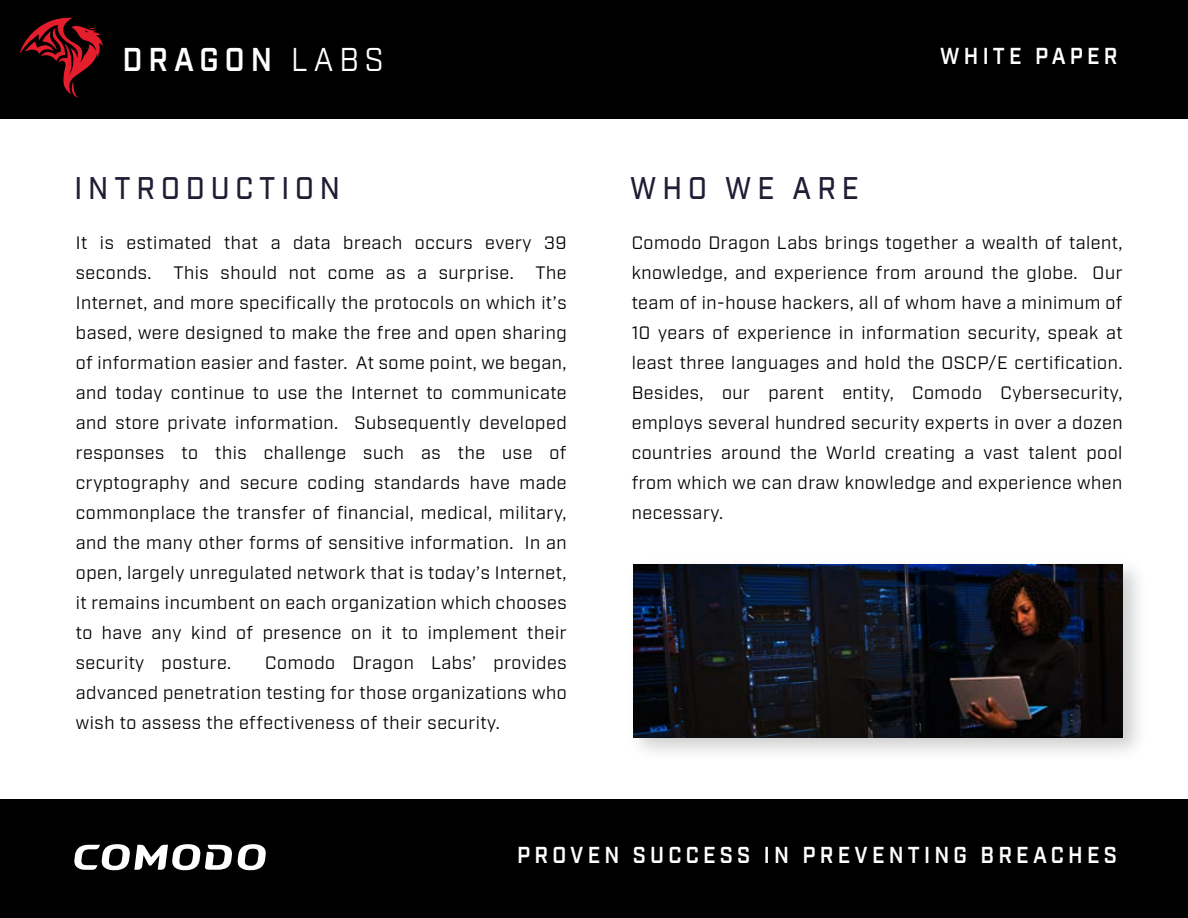
<style>
.page{position:relative;width:1188px;height:918px;background:#fff}
.page>*{position:absolute;margin:0;border:0;box-sizing:border-box;transform-origin:0 0}
.t1{font:600 33px "Industry";letter-spacing:.2em;color:#fff;scale:.91 1}
.t2{font:500 31.35px "Industry";letter-spacing:.21em;color:#221c35;scale:.91 1}
.t3{font:600 23.1px "Industry";letter-spacing:.2em;color:#fff;scale:.91 1}
.t4{font:18px/30px "Industry";letter-spacing:.03em;color:#000;text-align:justify}
.s1{font-weight:400}
</style>
<div class="page">
<img style="left:570px;top:564px;width:611px;height:236px">
<div style="left:0;top:0;width:1188px;height:118px;background:#000"></div>
<div style="left:0;top:800px;width:1188px;height:118px;background:#000"></div>
<svg style="left:74px;top:844px;width:192px;height:26px"></svg>
<svg style="left:20px;top:17px;width:83px;height:81px"></svg>
<svg style="left:634px;top:564px;width:489px;height:173px;background:#12131c"></svg>
<h1 class="t1" style="left:123px;top:40px;width:288px">DRAGON <span class="s1">LABS</span></h1>
<p class="t3" style="left:940px;top:42px;width:196px">WHITE PAPER</p>
<h2 class="t2" style="left:74px;top:169px;width:294px">INTRODUCTION</h2>
<p class="t4" style="left:76px;top:228px;width:492px">It is estimated that a data breach occurs every 39 seconds. This should not come as a surprise. The Internet, and more specifically the protocols on which it’s based, were designed to make the free and open sharing of information easier and faster. At some point, we began, and today continue to use the Internet to communicate and store private information. Subsequently developed responses to this challenge such as the use of cryptography and secure coding standards have made commonplace the transfer of financial, medical, military, and the many other forms of sensitive information. In an open, largely unregulated network that is today’s Internet, it remains incumbent on each organization which chooses to have any kind of presence on it to implement their security posture.</p>
<p class="t4" style="left:76px;top:648px;width:492px;text-indent:189px">Comodo Dragon Labs’ provides advanced penetration testing for those organizations who wish to assess the effectiveness of their security.</p>
<h2 class="t2" style="left:630px;top:169px;width:253px">WHO WE ARE</h2>
<p class="t4" style="left:632px;top:228px;width:492px">Comodo Dragon Labs brings together a wealth of talent, knowledge, and experience from around the globe. Our team of in-house hackers, all of whom have a minimum of 10 years of experience in information security, speak at least three languages and hold the OSCP/E certification.<br>Besides, our parent entity, Comodo Cybersecurity, employs several hundred security experts in over a dozen countries around the World creating a vast talent pool from which we can draw knowledge and experience when necessary.</p>
<p class="t3" style="left:517px;top:842px;width:661px">PROVEN SUCCESS IN PREVENTING BREACHES</p>
</div>
